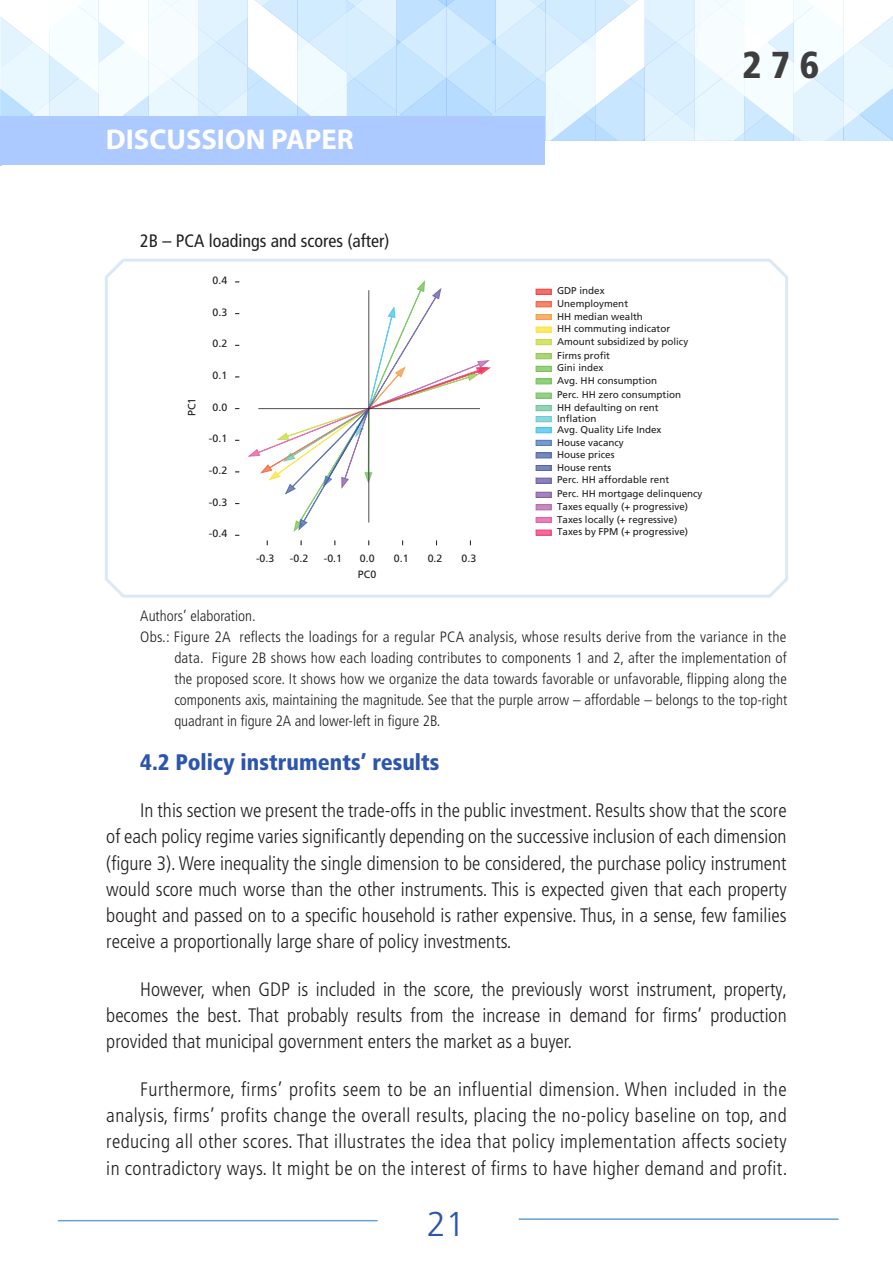
<style>
.page{position:relative;width:893px;height:1263px;background:#fff}
.page>*{position:absolute;margin:0;border:0;box-sizing:border-box;transform-origin:0 0}
.t1{font:900 condensed 37.5px "Frutiger LT Pro";color:#3e3e3f}
.t2{font:300 34.5px "Frutiger LT Pro";color:#2c55ae}
.t3{font:700 28.65px "Myriad Pro";color:#fff}
.titulo_2{font:900 condensed 22.5px "Frutiger LT Pro";color:#2c55ae}
.texto_corrido{font:300 condensed 19.5px/26.2px "Frutiger LT Pro";color:#231f20;text-align:justify}
.titulo_3_Em___grafic{font:condensed 18px "Frutiger LT Pro";color:#231f20}
.obs_grafico_recuo_me{font:300 condensed 15px/21px "Frutiger LT Pro";color:#231f20;text-align:justify}
.fonte_grafico{font:300 condensed 15px "Frutiger LT Pro";color:#231f20}
.t4{font:10.65px "Frutiger LT Pro";color:#231f20}
.t5{font:9.9px/12.6px "Frutiger LT Pro";color:#231f20}
</style>
<div class="page">
<hr style="left:0;top:117px;width:1px;height:49px;background:#accaff">
<svg style="left:0;top:0;width:893px;height:141px"></svg>
<div style="left:0;top:116px;width:544px;height:48px;background:#accaff"></div>
<hr style="left:519px;top:1218px;width:319px;height:2px;background:#65a1d6">
<hr style="left:58px;top:1220px;width:320px;height:1px;background:#65a1d6">
<svg style="left:105px;top:258px;width:683px;height:340px"></svg>
<svg style="left:248px;top:281px;width:242px;height:250px"></svg>
<hr style="left:368px;top:290px;width:1px;height:232px;background:#231f20">
<hr style="left:258px;top:408px;width:222px;height:1px;background:#231f20">
<div style="left:536px;top:289px;width:15px;height:5px;background:#f36f6a"></div>
<div style="left:536px;top:289px;width:15px;height:6px;border:1px solid #ee312a"></div>
<div style="left:536px;top:302px;width:15px;height:5px;background:#f4866a"></div>
<div style="left:536px;top:301px;width:15px;height:6px;border:1px solid #f0532a"></div>
<div style="left:536px;top:314px;width:15px;height:6px;background:#f8b16d"></div>
<div style="left:536px;top:314px;width:15px;height:6px;border:1px solid #f6902e"></div>
<div style="left:536px;top:327px;width:15px;height:5px;background:#fbea6a"></div>
<div style="left:536px;top:327px;width:15px;height:5px;border:1px solid #fae12a"></div>
<div style="left:536px;top:339px;width:15px;height:6px;background:#d3e36d"></div>
<div style="left:536px;top:339px;width:15px;height:6px;border:1px solid #c1d72f"></div>
<div style="left:536px;top:354px;width:15px;height:5px;background:#abd578"></div>
<div style="left:536px;top:353px;width:15px;height:6px;border:1px solid #87c43f"></div>
<div style="left:536px;top:366px;width:15px;height:5px;background:#98d07d"></div>
<div style="left:536px;top:366px;width:15px;height:6px;border:1px solid #6cbd45"></div>
<div style="left:536px;top:379px;width:15px;height:5px;background:#90cf7d"></div>
<div style="left:536px;top:378px;width:15px;height:6px;border:1px solid #60bb46"></div>
<div style="left:536px;top:393px;width:15px;height:5px;background:#94d086"></div>
<div style="left:536px;top:393px;width:15px;height:5px;border:1px solid #66bd53"></div>
<div style="left:536px;top:405px;width:15px;height:6px;background:#90d3b5"></div>
<div style="left:536px;top:405px;width:15px;height:6px;border:1px solid #60c196"></div>
<div style="left:536px;top:417px;width:15px;height:5px;background:#8dd7dc"></div>
<div style="left:536px;top:416px;width:15px;height:6px;border:1px solid #5dc7ce"></div>
<div style="left:536px;top:428px;width:15px;height:5px;background:#6fd1f3"></div>
<div style="left:536px;top:427px;width:15px;height:6px;border:1px solid #32beee"></div>
<div style="left:536px;top:440px;width:15px;height:5px;background:#7899cc"></div>
<div style="left:536px;top:440px;width:15px;height:6px;border:1px solid #3f6eb6"></div>
<div style="left:536px;top:453px;width:15px;height:5px;background:#7589c0"></div>
<div style="left:536px;top:453px;width:15px;height:5px;border:1px solid #3a57a5"></div>
<div style="left:536px;top:465px;width:15px;height:6px;background:#7786be"></div>
<div style="left:536px;top:465px;width:15px;height:6px;border:1px solid #3d53a3"></div>
<div style="left:536px;top:478px;width:15px;height:5px;background:#8b82bc"></div>
<div style="left:536px;top:478px;width:15px;height:6px;border:1px solid #5a4da0"></div>
<div style="left:536px;top:492px;width:15px;height:5px;background:#a482bb"></div>
<div style="left:536px;top:492px;width:15px;height:6px;border:1px solid #7d4c9e"></div>
<div style="left:536px;top:505px;width:15px;height:5px;background:#c78abe"></div>
<div style="left:536px;top:504px;width:15px;height:6px;border:1px solid #af58a2"></div>
<div style="left:536px;top:517px;width:15px;height:6px;background:#ea7fb8"></div>
<div style="left:536px;top:517px;width:15px;height:6px;border:1px solid #e1499a"></div>
<div style="left:536px;top:530px;width:15px;height:5px;background:#f36b97"></div>
<div style="left:536px;top:530px;width:15px;height:5px;border:1px solid #ee2c6b"></div>
<h3 class="t3" style="left:106px;top:121px;width:250px">DISCUSSION PAPER</h3>
<p class="titulo_3_Em___grafic" style="left:140px;top:231px;width:251px">2B – PCA loadings and scores (after)</p>
<p class="t4" style="left:212px;top:274px;width:16px">0.4</p>
<p class="t4" style="left:212px;top:306px;width:16px">0.3</p>
<p class="t4" style="left:212px;top:337px;width:16px">0.2</p>
<p class="t4" style="left:186px;top:416px;width:20px;rotate:-90deg">PC1</p>
<p class="t4" style="left:212px;top:369px;width:16px">0.1</p>
<p class="t4" style="left:212px;top:401px;width:16px">0.0</p>
<p class="t4" style="left:209px;top:432px;width:20px">-0.1</p>
<p class="t4" style="left:209px;top:464px;width:20px">-0.2</p>
<p class="t4" style="left:209px;top:496px;width:20px">-0.3</p>
<p class="t4" style="left:209px;top:527px;width:20px">-0.4</p>
<p class="t4" style="left:256px;top:552px;width:20px">-0.3</p>
<p class="t4" style="left:290px;top:552px;width:20px">-0.2</p>
<p class="t4" style="left:324px;top:552px;width:20px">-0.1</p>
<p class="t4" style="left:360px;top:552px;width:16px">0.0</p>
<p class="t4" style="left:394px;top:552px;width:16px">0.1</p>
<p class="t4" style="left:428px;top:552px;width:16px">0.2</p>
<p class="t4" style="left:462px;top:552px;width:16px">0.3</p>
<p class="t4" style="left:358px;top:568px;width:20px">PC0</p>
<h1 class="t1" style="left:742px;top:42px;width:79px">276</h1>
<p class="t5" style="left:557px;top:285px;width:133px">GDP index<br>Unemployment<br>HH median wealth<br>HH commuting indicator<br>Amount subsidized by policy</p>
<p class="t5" style="left:557px;top:349px;width:101px">Firms profit<br>Gini index<br>Avg. HH consumption</p>
<p class="t5" style="left:557px;top:388px;width:126px">Perc. HH zero consumption<br>HH defaulting on rent</p>
<p class="t5" style="left:557px;top:413px;width:106px;line-height:11.1px">Inflation<br>Avg. Quality Life Index</p>
<p class="t5" style="left:557px;top:436px;width:114px">House vacancy<br>House prices<br>House rents<br>Perc. HH affordable rent</p>
<p class="t5" style="left:557px;top:488px;width:147px">Perc. HH mortgage delinquency<br>Taxes equally (+ progressive)<br>Taxes locally (+ regressive)<br>Taxes by FPM (+ progressive)</p>
<p class="fonte_grafico" style="left:140px;top:607px;width:117px">Authors’ elaboration.</p>
<p class="obs_grafico_recuo_me" style="left:174px;top:626px;width:614px;text-indent:-34px">Obs.: Figure 2A reflects the loadings for a regular PCA analysis, whose results derive from the variance in the data. Figure 2B shows how each loading contributes to components 1 and 2, after the implementation of the proposed score. It shows how we organize the data towards favorable or unfavorable, flipping along the components axis, maintaining the magnitude. See that the purple arrow – affordable – belongs to the top-right quadrant in figure 2A and lower-left in figure 2B.</p>
<p class="titulo_2" style="left:140px;top:748px;width:301px">4.2 Policy instruments’ results</p>
<p class="texto_corrido" style="left:106px;top:797px;width:682px;text-indent:34px">In this section we present the trade-offs in the public investment. Results show that the score of each policy regime varies significantly depending on the successive inclusion of each dimension (figure 3). Were inequality the single dimension to be considered, the purchase policy instrument would score much worse than the other instruments. This is expected given that each property bought and passed on to a specific household is rather expensive. Thus, in a sense, few families receive a proportionally large share of policy investments.</p>
<p class="texto_corrido" style="left:106px;top:976px;width:682px;text-indent:34px">However, when GDP is included in the score, the previously worst instrument, property, becomes the best. That probably results from the increase in demand for firms’ production provided that municipal government enters the market as a buyer.</p>
<p class="texto_corrido" style="left:106px;top:1076px;width:683px;text-indent:34px">Furthermore, firms’ profits seem to be an influential dimension. When included in the analysis, firms’ profits change the overall results, placing the no-policy baseline on top, and reducing all other scores. That illustrates the idea that policy implementation affects society in contradictory ways. It might be on the interest of firms to have higher demand and profit.</p>
<h2 class="t2" style="left:427px;top:1204px;width:40px">21</h2>
</div>
